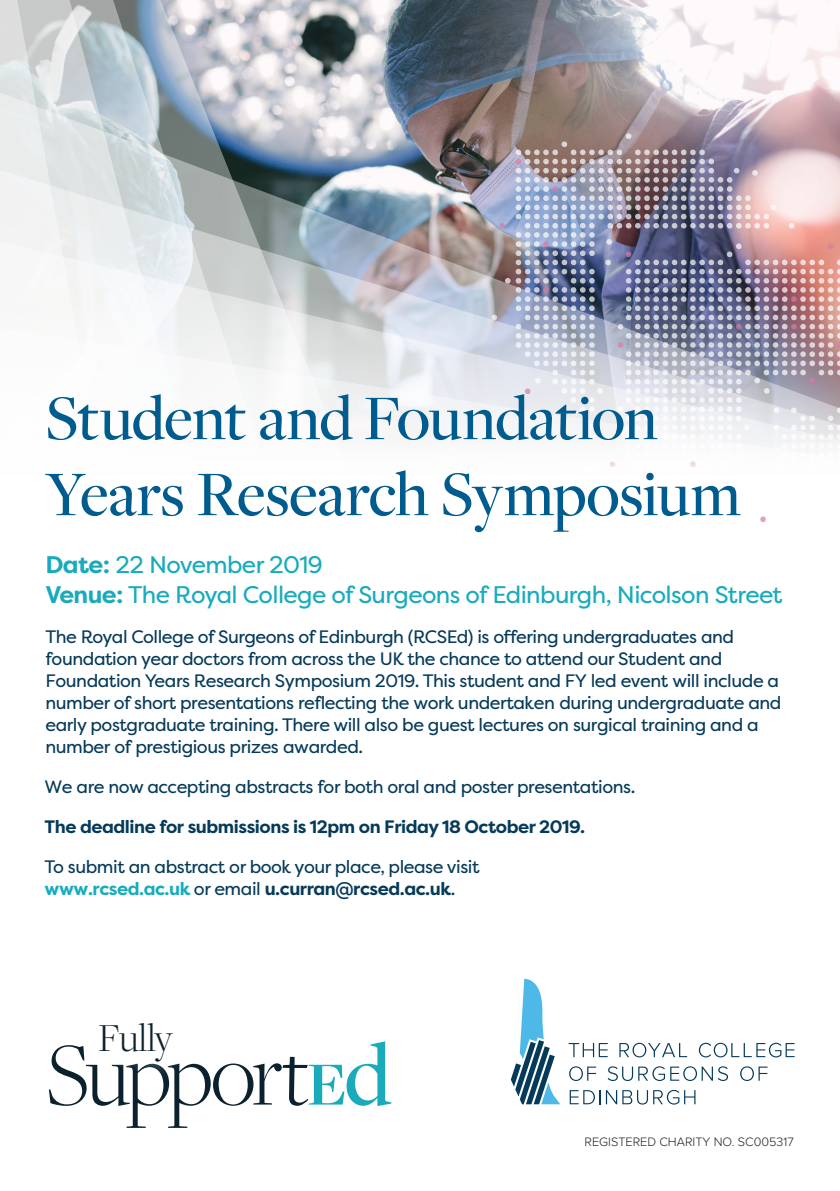
<style>
.page{position:relative;width:840px;height:1191px;background:#fff}
.page>*{position:absolute;margin:0;border:0;box-sizing:border-box;transform-origin:0 0}
.t1{font:300 92.8px "Freight Disp Pro";letter-spacing:-.04em;color:#0b222e}
.t2{font:500 66px/76px "Freight Disp Pro";letter-spacing:-.015em;color:#005b8f}
.t3{font:300 41.2px "Freight Disp Pro";letter-spacing:-.015em;color:#0b222e}
.t4{font:24px/30px "Filson Pro";letter-spacing:-.025em;color:#19abbc}
.t5{font:18px/21.8px "Filson Pro";letter-spacing:-.025em;color:#063a5a}
.t6{font:700 18px "Filson Pro";letter-spacing:-.025em;color:#063a5a}
.t7{font:300 12.6px "Proxima Nova";color:#231f20}
.s1{font-weight:700}
.s2{font-weight:700;color:#16acbd}
.s3{font-weight:700;font-size:63.6px;color:#19abbc}
.s4{font-weight:500;color:#19abbc}
</style>
<div class="page">
<img style="left:355px;top:0;width:484px;height:67px">
<img style="left:355px;top:67px;width:484px;height:82px">
<img style="left:355px;top:149px;width:136px;height:76px">
<svg style="left:355px;top:225px;width:136px;height:66px"></svg>
<svg style="left:273px;top:0;width:82px;height:291px"></svg>
<svg style="left:197px;top:0;width:76px;height:291px"></svg>
<svg style="left:105px;top:0;width:92px;height:291px"></svg>
<svg style="left:0;top:0;width:105px;height:291px"></svg>
<svg style="left:70px;top:291px;width:421px;height:140px;fill:#f2f4f5"></svg>
<svg style="left:491px;top:133px;width:348px;height:293px"></svg>
<img style="left:499px;top:159px;width:340px;height:363px">
<div style="left:0;top:431px;width:839px;height:62px;background:#fff"></div>
<svg style="left:568px;top:1043px;width:39px;height:14px"></svg>
<svg style="left:619px;top:1042px;width:67px;height:15px"></svg>
<svg style="left:698px;top:1042px;width:96px;height:15px"></svg>
<svg style="left:569px;top:1066px;width:27px;height:15px"></svg>
<svg style="left:607px;top:1066px;width:25px;height:15px"></svg>
<svg style="left:638px;top:1066px;width:89px;height:15px"></svg>
<svg style="left:740px;top:1066px;width:27px;height:15px"></svg>
<svg style="left:569px;top:1090px;width:126px;height:14px"></svg>
<svg style="left:510px;top:978px;width:50px;height:126px"></svg>
<p class="t2" style="left:45px;top:378px;width:696px">Student and Foundation<br>Years Research Symposium</p>
<p class="t4" style="left:45px;top:549px;width:738px"><span class="s1">Date:</span> 22 November 2019<br><span class="s1">Venue:</span> The Royal College of Surgeons of Edinburgh, Nicolson Street</p>
<p class="t5" style="left:45px;top:626px;width:737px">The Royal College of Surgeons of Edinburgh (RCSEd) is offering undergraduates and foundation year doctors from across the UK the chance to attend our Student and Foundation Years Research Symposium 2019. This student and FY led event will include a number of short presentations reflecting the work undertaken during undergraduate and early postgraduate training. There will also be guest lectures on surgical training and a number of prestigious prizes awarded.</p>
<p class="t5" style="left:44px;top:775px;width:592px">We are now accepting abstracts for both oral and poster presentations.</p>
<p class="t6" style="left:44px;top:815px;width:542px">The deadline for submissions is 12pm on Friday 18 October 2019.</p>
<p class="t5" style="left:44px;top:856px;width:436px">To submit an abstract or book your place, please visit <span class="s2">www.rcsed.ac.uk</span> or email <span class="s1">u.curran@rcsed.ac.uk</span>.</p>
<p class="t3" style="left:98px;top:1011px;width:76px">Fully</p>
<p class="t1" style="left:45px;top:1015px;width:347px">Support<span class="s3">E</span><span class="s4">d</span></p>
<p class="t7" style="left:584px;top:1132px;width:210px">REGISTERED CHARITY NO. SC005317</p>
</div>
